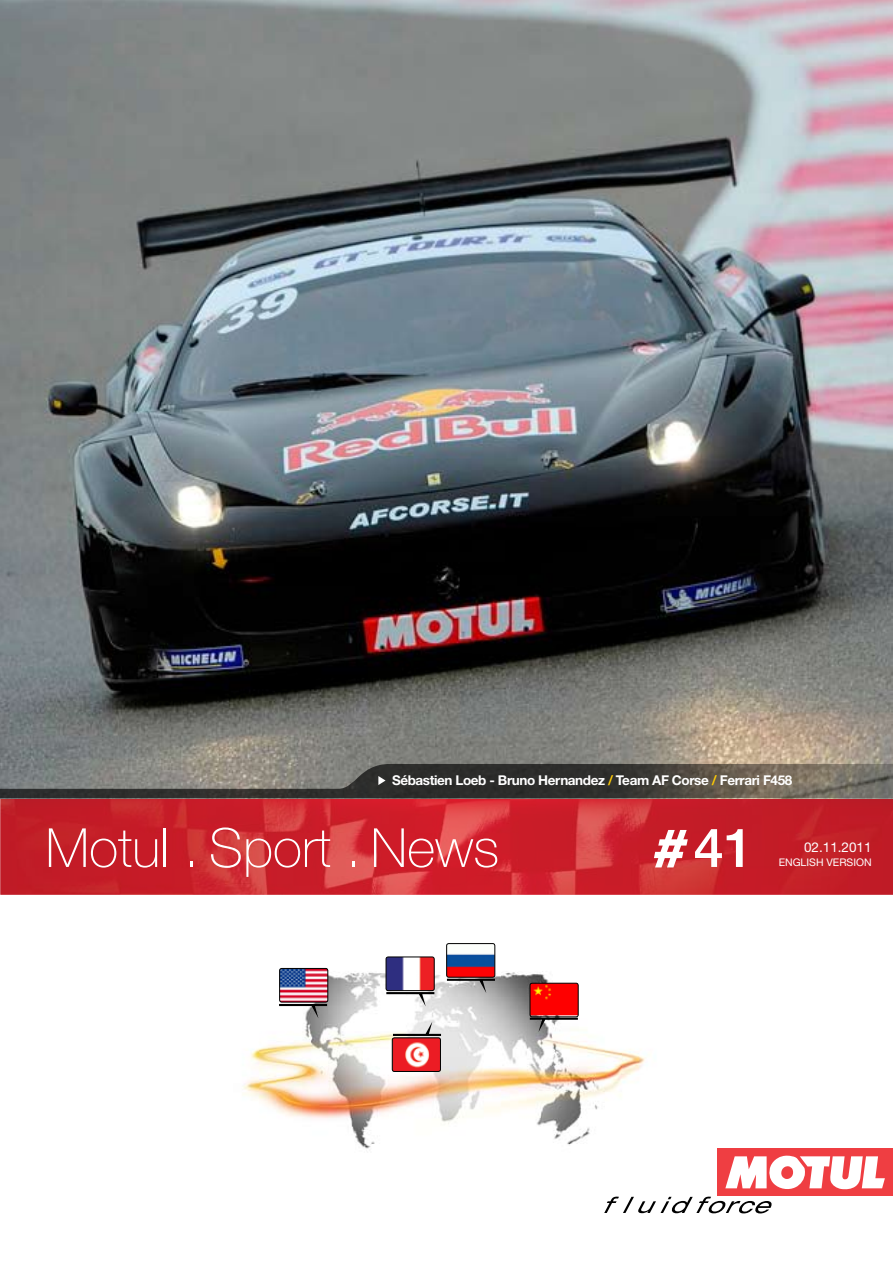
<style>
.page{position:relative;width:893px;height:1263px;background:#fff}
.page>*{position:absolute;margin:0;border:0;box-sizing:border-box;transform-origin:0 0}
.t1{font:100 54px "Helvetica Neue";color:#fff}
.t2{font:500 54px "Helvetica Neue";color:#fff}
.t3{font:700 13.5px "Helvetica Neue";letter-spacing:-.03em;color:#fff}
.t4{font:13.5px "Helvetica Neue";color:#fff}
.t5{font:10.5px "Helvetica Neue";color:#fff}
.s1{color:#ffcb05}
.s2{font-weight:800;font-style:italic;font-stretch:expanded}
</style>
<div class="page">
<img style="left:242px;top:944px;width:521px;height:270px">
<svg style="left:0;top:798px;width:893px;height:97px;background:#ca262f"></svg>
<svg style="left:604px;top:1196px;width:168px;height:17px"></svg>
<div style="left:717px;top:1148px;width:176px;height:48px;background:#ef3e42"></div>
<svg style="left:725px;top:1155px;width:160px;height:35px"></svg>
<img style="left:0;top:0;width:893px;height:764px">
<svg style="left:447px;top:979px;width:48px;height:14px"></svg>
<svg style="left:386px;top:992px;width:48px;height:14px"></svg>
<svg style="left:279px;top:1004px;width:48px;height:14px"></svg>
<img style="left:448px;top:943px;width:47px;height:34px">
<div style="left:446px;top:943px;width:49px;height:34px;border:1px solid #000;border-radius:2px"></div>
<img style="left:386px;top:957px;width:48px;height:32px">
<div style="left:386px;top:957px;width:48px;height:34px;border:1px solid #000;border-radius:2px"></div>
<img style="left:281px;top:968px;width:47px;height:34px">
<div style="left:279px;top:968px;width:49px;height:34px;border:1px solid #000;border-radius:2px"></div>
<svg style="left:0;top:764px;width:893px;height:34px;background:#595751"></svg>
<svg style="left:393px;top:1021px;width:48px;height:15px"></svg>
<img style="left:392px;top:1038px;width:47px;height:33px">
<div style="left:392px;top:1038px;width:49px;height:33px;border:1px solid #000;border-radius:2px"></div>
<svg style="left:530px;top:1017px;width:48px;height:15px"></svg>
<img style="left:530px;top:983px;width:48px;height:32px">
<div style="left:530px;top:983px;width:48px;height:34px;border:1px solid #000;border-radius:2px"></div>
<p class="t3" style="left:392px;top:772px;width:402px">Sébastien Loeb - Bruno Hernandez <span class="s1">/</span> Team AF Corse <span class="s1">/</span> Ferrari F458</p>
<h1 class="t1" style="left:45px;top:817px;width:455px">Motul . Sport . News</h1>
<h1 class="t2" style="left:643px;top:815px;width:112px"><span class="s2">#</span>41</h1>
<p class="t4" style="left:804px;top:839px;width:69px">02.11.2011</p>
<p class="t5" style="left:779px;top:856px;width:94px">ENGLISH VERSION</p>
</div>
